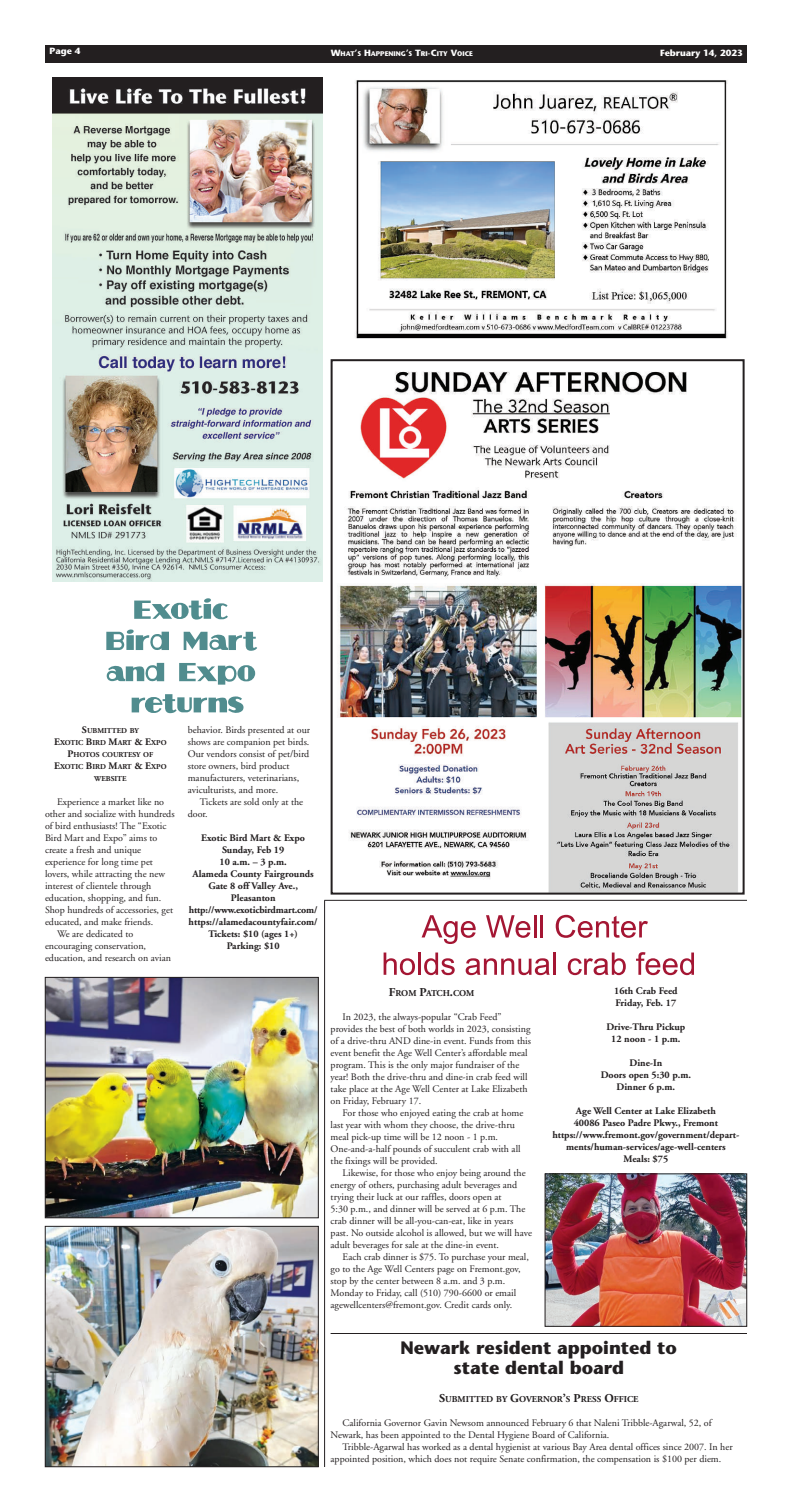
<style>
.page{position:relative;width:792px;height:1512px;background:#fff}
.page>*{position:absolute;margin:0;border:0;box-sizing:border-box;transform-origin:0 0}
.t1{font:700 18px/20px "Stone Sans";color:#231f20;text-align:center}
.t2{font:10px/12px "Adobe Garamond";color:#231f20}
.t3{font:700 10px/12px "Adobe Garamond";color:#231f20;text-align:center}
.t4{font:700 9px "Adobe Garamond";color:#231f20}
.t5{font:700 9px "Stone Sans";color:#fff}
.t6{font:700 7.5px/12px "Adobe Garamond";color:#231f20;text-align:center}
.t7{font:700 6.8px "Stone Sans";color:#fff}
.s1{font-size:9px}
.s2{font-size:10px}
.s3{font-size:12px}
</style>
<div class="page">
<div style="left:45px;top:45px;width:702px;height:18px;background:#231f20"></div>
<div style="left:51px;top:74px;width:274px;height:515px;background:linear-gradient(to right,#fff,#fff)"></div>
<img style="left:53px;top:78px;width:270px;height:504px">
<img style="left:355px;top:80px;width:373px;height:259px">
<img style="left:338px;top:371px;width:404px;height:521px">
<div style="left:331px;top:359px;width:414px;height:536px;border:2px solid #231f20"></div>
<img style="left:47px;top:979px;width:270px;height:237px">
<div style="left:45px;top:977px;width:274px;height:241px;border:1px solid #231f20"></div>
<img style="left:47px;top:1228px;width:270px;height:237px">
<div style="left:45px;top:1226px;width:274px;height:241px;border:1px solid #231f20"></div>
<svg style="left:134px;top:598px;width:94px;height:22px"></svg>
<svg style="left:106px;top:629px;width:63px;height:21px"></svg>
<svg style="left:184px;top:632px;width:73px;height:19px"></svg>
<svg style="left:106px;top:663px;width:58px;height:19px"></svg>
<svg style="left:179px;top:663px;width:76px;height:22px"></svg>
<svg style="left:132px;top:694px;width:112px;height:19px"></svg>
<hr style="left:324px;top:900px;width:1px;height:567px;background:#231f20">
<hr style="left:324px;top:900px;width:423px;height:1px;background:#231f20">
<img style="left:547px;top:1176px;width:198px;height:149px">
<div style="left:545px;top:1174px;width:202px;height:153px;border:1px solid #231f20"></div>
<svg style="left:422px;top:915px;width:54px;height:29px"></svg>
<svg style="left:486px;top:915px;width:44px;height:23px"></svg>
<hr style="left:534px;top:915px;width:2px;height:22px;background:#a41633">
<hr style="left:541px;top:915px;width:2px;height:22px;background:#a41633">
<svg style="left:556px;top:915px;width:92px;height:23px"></svg>
<svg style="left:384px;top:953px;width:31px;height:22px"></svg>
<hr style="left:418px;top:953px;width:3px;height:22px;background:#a41633">
<svg style="left:424px;top:953px;width:31px;height:22px"></svg>
<svg style="left:466px;top:958px;width:84px;height:17px"></svg>
<hr style="left:553px;top:953px;width:3px;height:22px;background:#a41633">
<svg style="left:568px;top:953px;width:58px;height:22px"></svg>
<svg style="left:636px;top:952px;width:58px;height:23px"></svg>
<hr style="left:331px;top:1333px;width:416px;height:1px;background:#231f20">
<p class="t5" style="left:50px;top:47px;width:32px">Page 4</p>
<p class="t7" style="left:331px;top:51px;width:144px"><span class="s1">W</span>HAT<span class="s1">’</span>S <span class="s1">H</span>APPENING<span class="s1">’</span>S <span class="s1">T</span>RI<span class="s1">-C</span>ITY <span class="s1">V</span>OICE</p>
<p class="t5" style="left:660px;top:49px;width:84px">February 14, 2023</p>
<p class="t6" style="left:54px;top:726px;width:114px"><span class="s2">S</span>UBMITTED BY<br><span class="s2">E</span>XOTIC <span class="s2">B</span>IRD <span class="s2">M</span>ART <span class="s2">&amp; E</span>XPO<br><span class="s2">P</span>HOTOS COURTESY OF<br><span class="s2">E</span>XOTIC <span class="s2">B</span>IRD <span class="s2">M</span>ART <span class="s2">&amp; E</span>XPO<br>WEBSITE</p>
<p class="t2" style="left:57px;top:797px;width:109px">Experience a market like no</p>
<p class="t2" style="left:45px;top:809px;width:131px">other and socialize with hundreds</p>
<p class="t2" style="left:45px;top:821px;width:123px">of bird enthusiasts! The “Exotic</p>
<p class="t2" style="left:45px;top:833px;width:114px">Bird Mart and Expo” aims to</p>
<p class="t2" style="left:45px;top:845px;width:98px">create a fresh and unique</p>
<p class="t2" style="left:45px;top:857px;width:110px">experience for long time pet</p>
<p class="t2" style="left:45px;top:869px;width:122px">lovers, while attracting the new</p>
<p class="t2" style="left:45px;top:881px;width:108px">interest of clientele through</p>
<p class="t2" style="left:45px;top:893px;width:118px">education, shopping, and fun.</p>
<p class="t2" style="left:45px;top:905px;width:130px">Shop hundreds of accessories, get</p>
<p class="t2" style="left:45px;top:917px;width:110px">educated, and make friends.</p>
<p class="t2" style="left:57px;top:929px;width:78px">We are dedicated to</p>
<p class="t2" style="left:45px;top:941px;width:103px">encouraging conservation,</p>
<p class="t2" style="left:45px;top:953px;width:127px">education, and research on avian</p>
<p class="t2" style="left:188px;top:725px;width:124px">behavior. Birds presented at our shows are companion pet birds.<br>Our vendors consist of pet/bird store owners, bird product manufacturers, veterinarians, aviculturists, and more.</p>
<p class="t2" style="left:188px;top:797px;width:117px;text-indent:12px">Tickets are sold only at the door.</p>
<p class="t3" style="left:189px;top:833px;width:131px">Exotic Bird Mart &amp; Expo<br>Sunday, Feb 19<br>10 a.m. – 3 p.m.<br>Alameda County Fairgrounds<br>Gate 8 off Valley Ave.,<br>Pleasanton http://www.exoticbirdmart.com/ https://alamedacountyfair.com/<br>Tickets: $10 (ages 1+)<br>Parking: $10</p>
<p class="t4" style="left:389px;top:989px;width:87px"><span class="s3">F</span>ROM <span class="s3">P</span>ATCH<span class="s3">.</span>COM</p>
<p class="t2" style="left:331px;top:1011px;width:202px;text-indent:12px">In 2023, the always-popular “Crab Feed” provides the best of both worlds in 2023, consisting of a drive-thru AND dine-in event. Funds from this event benefit the Age Well Center’s affordable meal program. This is the only major fundraiser of the year! Both the drive-thru and dine-in crab feed will take place at the Age Well Center at Lake Elizabeth on Friday, February 17.</p>
<p class="t2" style="left:331px;top:1107px;width:194px;text-indent:12px">For those who enjoyed eating the crab at home last year with whom they choose, the drive-thru meal pick-up time will be 12 noon - 1 p.m.<br>One-and-a-half pounds of succulent crab with all the fixings will be provided.</p>
<p class="t2" style="left:331px;top:1167px;width:203px;text-indent:12px">Likewise, for those who enjoy being around the energy of others, purchasing adult beverages and trying their luck at our raffles, doors open at<br>5:30 p.m., and dinner will be served at 6 p.m. The crab dinner will be all-you-can-eat, like in years past. No outside alcohol is allowed, but we will have adult beverages for sale at the dine-in event.</p>
<p class="t2" style="left:331px;top:1251px;width:200px;text-indent:12px">Each crab dinner is $75. To purchase your meal, go to the Age Well Centers page on Fremont.gov, stop by the center between 8 a.m. and 3 p.m.<br>Monday to Friday, call (510) 790-6600 or email agewellcenters@fremont.gov. Credit cards only.</p>
<p class="t3" style="left:614px;top:986px;width:65px;text-align:left">16th Crab Feed<br>Friday, Feb. 17</p>
<p class="t3" style="left:606px;top:1022px;width:80px">Drive-Thru Pickup<br>12 noon - 1 p.m.</p>
<p class="t3" style="left:601px;top:1058px;width:92px">Dine-In<br>Doors open 5:30 p.m.<br>Dinner 6 p.m.</p>
<p class="t3" style="left:552px;top:1106px;width:189px">Age Well Center at Lake Elizabeth<br>40086 Paseo Padre Pkwy., Fremont https://www.fremont.gov/government/depart&shy;ments/human-services/age-well-centers Meals: $75</p>
<h1 class="t1" style="left:401px;top:1339px;width:278px">Newark resident appointed to state dental board</h1>
<p class="t4" style="left:439px;top:1395px;width:201px"><span class="s3">S</span>UBMITTED BY <span class="s3">G</span>OVERNOR<span class="s3">’</span>S <span class="s3">P</span>RESS <span class="s3">O</span>FFICE</p>
<p class="t2" style="left:331px;top:1417px;width:383px;text-indent:12px">California Governor Gavin Newsom announced February 6 that Naleni Tribble-Agarwal, 52, of<br>Newark, has been appointed to the Dental Hygiene Board of California.</p>
<p class="t2" style="left:331px;top:1441px;width:404px;text-indent:12px">Tribble-Agarwal has worked as a dental hygienist at various Bay Area dental offices since 2007. In her appointed position, which does not require Senate confirmation, the compensation is $100 per diem.</p>
</div>
